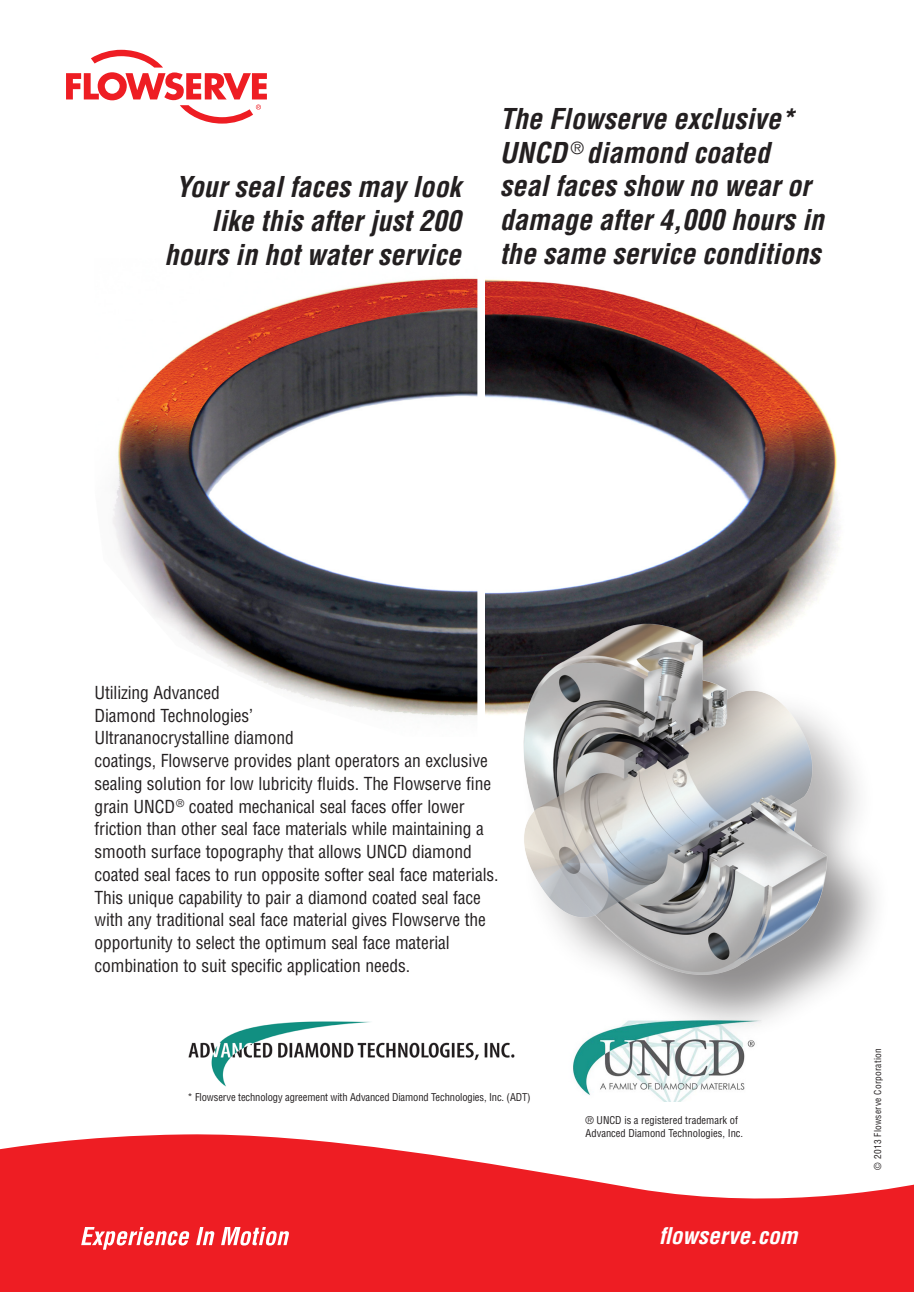
<style>
.page{position:relative;width:914px;height:1292px;background:#fff}
.page>*{position:absolute;margin:0;border:0;box-sizing:border-box;transform-origin:0 0}
.t1{font:italic 700 condensed 28px/33.6px "Helvetica LT Std";color:#231f20;text-align:right}
.t2{font:italic 700 condensed 22.57px "Helvetica LT Std";color:#fff}
.Sub_Header{font:condensed 17.5px/22.8px "Helvetica LT Std";letter-spacing:-.005em;color:#231f20}
.t3{font:condensed 10.5px "Helvetica LT Std";letter-spacing:-.01em;color:#231f20}
.t4{font:condensed 9.28px "Helvetica LT Std";letter-spacing:.03em;color:#231f20}
</style>
<div class="page">
<svg style="left:66px;top:50px;width:201px;height:74px"></svg>
<svg style="left:0;top:1134px;width:914px;height:158px;fill:#ee1d23"></svg>
<svg style="left:81px;top:1227px;width:109px;height:22px"></svg>
<svg style="left:196px;top:1227px;width:19px;height:18px"></svg>
<svg style="left:221px;top:1227px;width:68px;height:18px"></svg>
<img style="left:485px;top:279px;width:355px;height:436px">
<img style="left:112px;top:278px;width:365px;height:438px">
<img style="left:573px;top:1040px;width:182px;height:61px">
<img style="left:188px;top:1021px;width:327px;height:65px">
<div style="left:520px;top:621px;width:371px;height:419px;background:#231f20;opacity:.5"></div>
<img style="left:493px;top:609px;width:346px;height:372px">
<p class="t1" style="left:164px;top:171px;width:298px">Your seal faces may look like this after just 200 hours in hot water service</p>
<p class="t1" style="left:500px;top:103px;width:325px;text-align:left">The Flowserve exclusive*<br>UNCD <sup>®</sup> diamond coated seal faces show no wear or damage after 4,000 hours in the same service conditions</p>
<p class="Sub_Header" style="left:94px;top:681px;width:405px">Utilizing Advanced<br>Diamond Technologies’<br>Ultrananocrystalline diamond<br>coatings, Flowserve provides plant operators an exclusive sealing solution for low lubricity fluids. The Flowserve fine grain UNCD<sup>®</sup> coated mechanical seal faces offer lower friction than other seal face materials while maintaining a smooth surface topography that allows UNCD diamond coated seal faces to run opposite softer seal face materials.<br>This unique capability to pair a diamond coated seal face with any traditional seal face material gives Flowserve the opportunity to select the optimum seal face material combination to suit specific application needs.</p>
<p class="t3" style="left:187px;top:1090px;width:345px">* Flowserve technology agreement with Advanced Diamond Technologies, Inc. (ADT)</p>
<p class="t3" style="left:585px;top:1113px;width:154px">® UNCD is a registered trademark of</p>
<p class="t3" style="left:585px;top:1126px;width:159px">Advanced Diamond Technologies, Inc.</p>
<p class="t2" style="left:659px;top:1221px;width:140px">flowserve.com</p>
<p class="t4" style="left:872px;top:1169px;width:123px;rotate:-90deg">© 2013 Flowserve Corporation</p>
</div>
